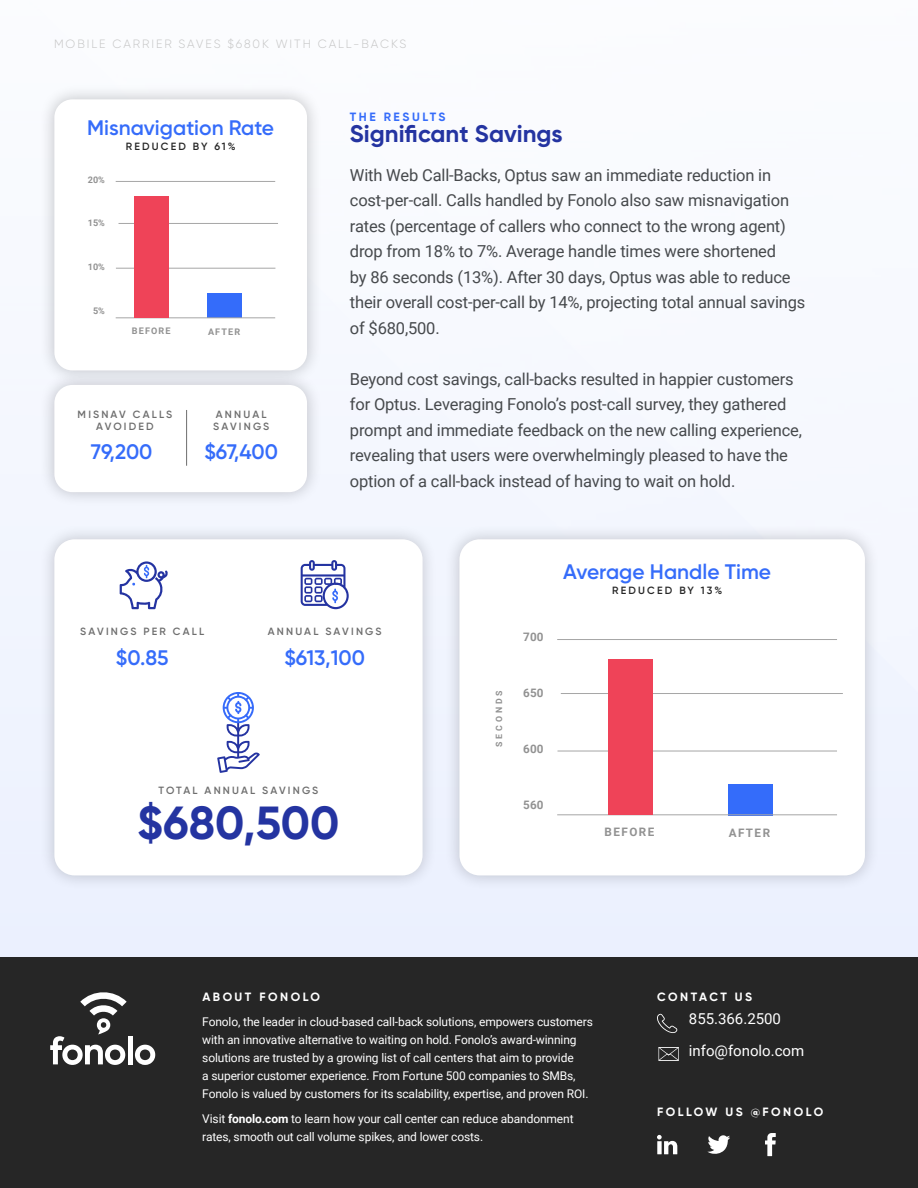
<style>
.page{position:relative;width:918px;height:1188px;background:#fff}
.page>*{position:absolute;margin:0;border:0;box-sizing:border-box;transform-origin:0 0}
.t1{font:700 46.35px "Gilroy";color:#2434a1}
.t2{font:700 24px "Gilroy";color:#2434a1}
.t3{font:600 21px "Gilroy";color:#356cfa}
.t4{font:16.5px/25.5px "Roboto";letter-spacing:-.01em;color:#46494c}
.t5{font:15px/31.5px "Roboto";color:#fff}
.t6{font:12px/18px "Roboto";letter-spacing:-.01em;color:#fff}
.t7{font:300 12px "Gilroy";letter-spacing:.16em;color:#c5c5c5}
.t8{font:700 12px "Gilroy";letter-spacing:.21em;color:#fff}
.t9{font:700 12px "Gilroy";letter-spacing:.21em;color:#356cfa}
.t10{font:700 11.7px "Roboto";letter-spacing:.125em;color:#929292}
.t11{font:600 10.5px/12px "Gilroy";letter-spacing:.21em;color:#6e6e6e;text-align:center}
.t12{font:600 10.5px "Gilroy";letter-spacing:.205em;color:#262626}
.t13{font:700 9.15px "Roboto";letter-spacing:.125em;color:#929292}
.t14{font:700 8.7px "Roboto";letter-spacing:.33em;color:#929292}
.s1{font-weight:700}
</style>
<div class="page">
<div style="left:0;top:408px;width:918px;height:550px;background:#f2f6fe"></div>
<div style="left:0;top:958px;width:918px;height:230px;background:#262626"></div>
<svg style="left:657px;top:1135px;width:20px;height:19px"></svg>
<svg style="left:708px;top:1135px;width:22px;height:19px"></svg>
<svg style="left:765px;top:1133px;width:11px;height:23px"></svg>
<svg style="left:657px;top:1014px;width:21px;height:19px"></svg>
<svg style="left:658px;top:1047px;width:21px;height:14px"></svg>
<svg style="left:135px;top:1045px;width:20px;height:20px"></svg>
<div style="left:128px;top:1036px;width:5px;height:28px;background:#fff"></div>
<svg style="left:50px;top:992px;width:77px;height:73px"></svg>
<div style="left:444px;top:524px;width:436px;height:367px;background:#000;opacity:.2"></div>
<div style="left:459px;top:539px;width:406px;height:336px;background:#fff;border-radius:20px"></div>
<div style="left:39px;top:524px;width:399px;height:367px;background:#000;opacity:.2"></div>
<div style="left:54px;top:539px;width:369px;height:336px;background:#fff;border-radius:20px"></div>
<div style="left:39px;top:84px;width:283px;height:302px;background:#000;opacity:.22"></div>
<div style="left:54px;top:99px;width:253px;height:271px;background:#fff;border-radius:18px"></div>
<hr style="left:116px;top:268px;width:159px;height:1px;background:#a6a6a6">
<div style="left:208px;top:294px;width:34px;height:24px;background:#346cfa"></div>
<hr style="left:116px;top:181px;width:159px;height:1px;background:#a6a6a6">
<hr style="left:119px;top:223px;width:159px;height:1px;background:#a6a6a6">
<hr style="left:116px;top:318px;width:159px;height:1px;background:#a6a6a6">
<div style="left:135px;top:196px;width:34px;height:122px;background:#ef4358"></div>
<div style="left:39px;top:370px;width:283px;height:138px;background:#000;opacity:.22"></div>
<div style="left:54px;top:385px;width:253px;height:107px;background:#fff;border-radius:18px"></div>
<hr style="left:186px;top:410px;width:1px;height:56px;background:#6e6e6e">
<hr style="left:557px;top:751px;width:280px;height:1px;background:#a6a6a6">
<div style="left:728px;top:784px;width:44px;height:31px;background:#346cfa"></div>
<hr style="left:557px;top:639px;width:280px;height:1px;background:#a6a6a6">
<hr style="left:561px;top:693px;width:282px;height:1px;background:#a6a6a6">
<hr style="left:557px;top:815px;width:280px;height:1px;background:#a6a6a6">
<div style="left:608px;top:659px;width:44px;height:156px;background:#ef4358"></div>
<svg style="left:120px;top:561px;width:48px;height:48px"></svg>
<svg style="left:301px;top:560px;width:48px;height:49px"></svg>
<svg style="left:217px;top:692px;width:43px;height:81px"></svg>
<p class="t7" style="left:54px;top:37px;width:354px">MOBILE CARRIER SAVES $680K WITH CALL-BACKS</p>
<p class="t3" style="left:87px;top:114px;width:189px">Misnavigation Rate</p>
<p class="t12" style="left:126px;top:139px;width:112px">REDUCED BY 61%</p>
<p class="t13" style="left:88px;top:173px;width:19px">20%</p>
<p class="t13" style="left:88px;top:217px;width:19px">15%</p>
<p class="t13" style="left:88px;top:260px;width:19px">10%</p>
<p class="t13" style="left:93px;top:304px;width:13px">5%</p>
<p class="t13" style="left:132px;top:325px;width:40px">BEFORE</p>
<p class="t13" style="left:208px;top:325px;width:34px">AFTER</p>
<p class="t11" style="left:78px;top:409px;width:96px">MISNAV CALLS<br>AVOIDED</p>
<p class="t11" style="left:213px;top:409px;width:58px;text-align:left">ANNUAL<br>SAVINGS</p>
<p class="t3" style="left:91px;top:439px;width:63px">79,200</p>
<p class="t3" style="left:204px;top:439px;width:75px">$67,400</p>
<p class="t9" style="left:350px;top:109px;width:97px">THE RESULTS</p>
<h2 class="t2" style="left:350px;top:118px;width:214px">Significant Savings</h2>
<p class="t4" style="left:350px;top:162px;width:457px">With Web Call-Backs, Optus saw an immediate reduction in cost-per-call. Calls handled by Fonolo also saw misnavigation rates (percentage of callers who connect to the wrong agent) drop from 18% to 7%. Average handle times were shortened<br>by 86 seconds (13%). After 30 days, Optus was able to reduce their overall cost-per-call by 14%, projecting total annual savings of $680,500.</p>
<p class="t4" style="left:350px;top:366px;width:454px">Beyond cost savings, call-backs resulted in happier customers for Optus. Leveraging Fonolo’s post-call survey, they gathered prompt and immediate feedback on the new calling experience, revealing that users were overwhelmingly pleased to have the option of a call-back instead of having to wait on hold.</p>
<p class="t3" style="left:563px;top:558px;width:210px">Average Handle Time</p>
<p class="t12" style="left:612px;top:584px;width:112px">REDUCED BY 13%</p>
<p class="t11" style="left:80px;top:626px;width:125px">SAVINGS PER CALL</p>
<p class="t11" style="left:268px;top:626px;width:115px">ANNUAL SAVINGS</p>
<p class="t3" style="left:116px;top:644px;width:54px">$0.85</p>
<p class="t3" style="left:284px;top:644px;width:82px">$613,100</p>
<p class="t11" style="left:159px;top:784px;width:161px">TOTAL ANNUAL SAVINGS</p>
<h1 class="t1" style="left:138px;top:794px;width:203px">$680,500</h1>
<p class="t14" style="left:493px;top:747px;width:58px;rotate:-90deg">SECONDS</p>
<p class="t10" style="left:523px;top:629px;width:22px">700</p>
<p class="t10" style="left:523px;top:685px;width:22px">650</p>
<p class="t10" style="left:523px;top:741px;width:22px">600</p>
<p class="t10" style="left:523px;top:797px;width:22px">560</p>
<p class="t10" style="left:605px;top:824px;width:51px">BEFORE</p>
<p class="t10" style="left:729px;top:824px;width:43px">AFTER</p>
<p class="t8" style="left:202px;top:989px;width:119px">ABOUT FONOLO</p>
<p class="t6" style="left:202px;top:1012px;width:392px">Fonolo, the leader in cloud-based call-back solutions, empowers customers with an innovative alternative to waiting on hold. Fonolo’s award-winning solutions are trusted by a growing list of call centers that aim to provide<br>a superior customer experience. From Fortune 500 companies to SMBs, Fonolo is valued by customers for its scalability, expertise, and proven ROI.</p>
<p class="t6" style="left:202px;top:1109px;width:373px">Visit <span class="s1">fonolo.com</span> to learn how your call center can reduce abandonment rates, smooth out call volume spikes, and lower costs.</p>
<p class="t8" style="left:657px;top:989px;width:97px">CONTACT US</p>
<p class="t5" style="left:689px;top:1003px;width:117px">855.366.2500 info@fonolo.com</p>
<p class="t8" style="left:657px;top:1104px;width:168px">FOLLOW US @FONOLO</p>
</div>
